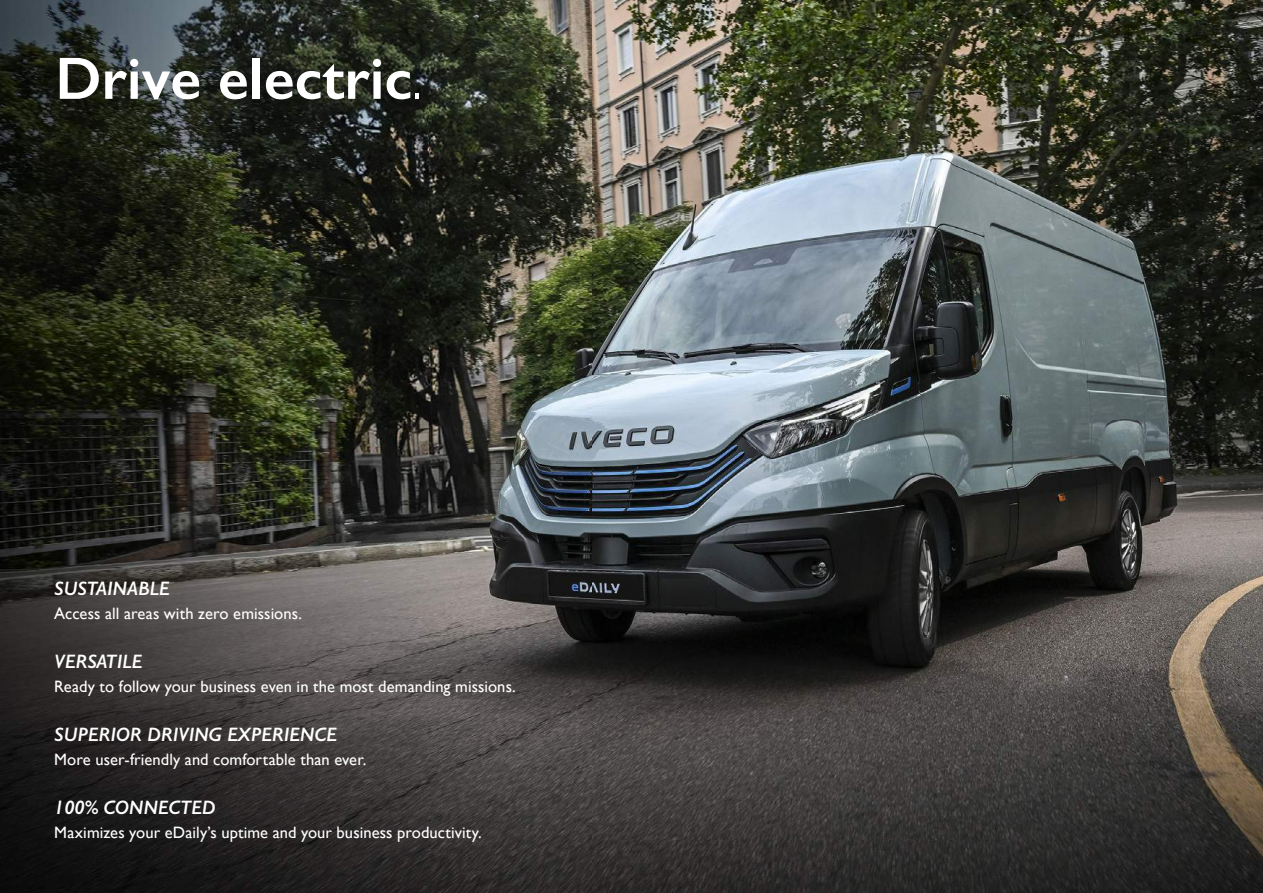
<style>
.page{position:relative;width:1263px;height:893px;background:#fff}
.page>*{position:absolute;margin:0;border:0;box-sizing:border-box;transform-origin:0 0}
.t1{font:600 60px "Gill Sans";color:#fff}
.t2{font:italic 600 19.5px "Gill Sans";letter-spacing:-.01em;color:#fff}
.t3{font:16.5px "Gill Sans";letter-spacing:.005em;color:#fff}
.s1{font-weight:300}
</style>
<div class="page">
<img style="left:431px;top:0;width:832px;height:421px">
<img style="left:0;top:0;width:431px;height:421px">
<img style="left:0;top:421px;width:1263px;height:472px">
<h1 class="t1" style="left:55px;top:42px;width:369px">Drive electric<span class="s1">.</span></h1>
<p class="t2" style="left:54px;top:576px;width:117px">SUSTAINABLE</p>
<p class="t3" style="left:54px;top:603px;width:249px">Access all areas with zero emissions.</p>
<p class="t2" style="left:54px;top:649px;width:90px">VERSATILE</p>
<p class="t3" style="left:54px;top:676px;width:463px">Ready to follow your business even in the most demanding missions.</p>
<p class="t2" style="left:54px;top:722px;width:284px">SUPERIOR DRIVING EXPERIENCE</p>
<p class="t3" style="left:54px;top:749px;width:314px">More user-friendly and comfortable than ever.</p>
<p class="t2" style="left:54px;top:795px;width:163px">100% CONNECTED</p>
<p class="t3" style="left:54px;top:822px;width:429px">Maximizes your eDaily’s uptime and your business productivity.</p>
</div>
